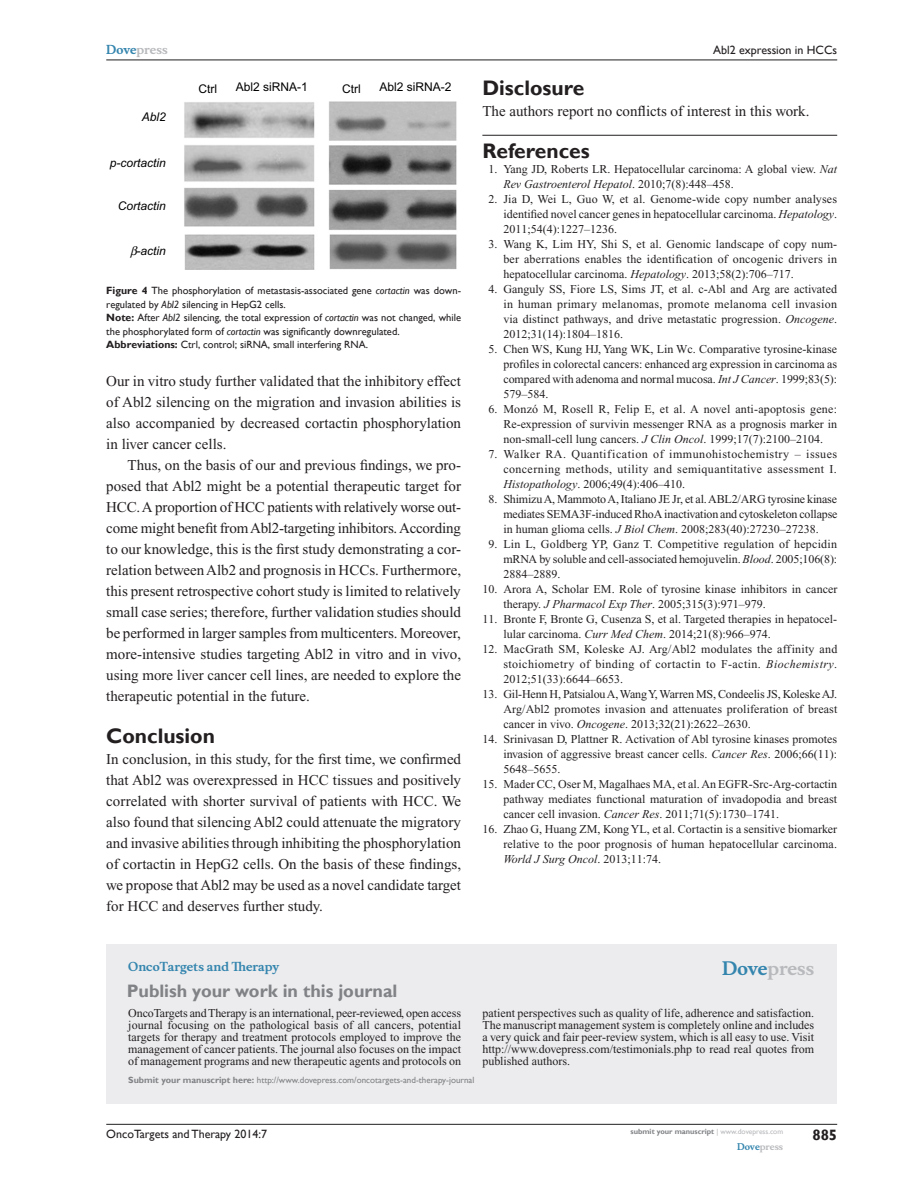
<style>
.page{position:relative;width:918px;height:1188px;background:#fff}
.page>*{position:absolute;margin:0;border:0;box-sizing:border-box;transform-origin:0 0}
.RefH{font:700 21px "Gill Sans";color:#231f20}
.PromBx-H1{font:700 18px "Gill Sans";color:#808285}
.PromBx-Brand{font:700 18px "Musee";color:#b8b9bc}
.Tx{font:15px/21px "Times New Roman";color:#231f20;text-align:justify}
.TxF{font:15px/21px "Times New Roman";color:#231f20;text-align:justify}
.t1{font:700 15px "Gill Sans";color:#231f20}
.RefNL2{font:12px/15px "Times New Roman";color:#231f20;text-align:justify}
.PromBx-Tx{font:12px/12px "Times New Roman";color:#231f20;text-align:justify}
.t2{font:12px "Gill Sans";color:#231f20}
.t3{font:italic 12px "Arial";color:#000}
.t4{font:12px "Arial";color:#000}
.PromBx-JrnlName{font:700 12px "Musee";color:#3485ae}
.t5{font:700 12px "Musee";color:#b8b9bc}
.FC{font:10.5px/13.5px "Gill Sans";color:#231f20}
.PromBx-SubmitMssWebA{font:9px "Gill Sans";color:#808285}
.t6{font:700 9px "Musee";color:#b8b9bc}
.t7{font:700 7.5px "Gill Sans";color:#808285}
.s1{color:#3485ae}
.s2{font-weight:700}
.s3{font-style:italic}
.s4{font-weight:400;color:#b8b9bc}
</style>
<div class="page">
<div style="left:106px;top:944px;width:731px;height:159px;background:#ececee"></div>
<hr style="left:106px;top:1124px;width:731px;height:1px;background:#231f20">
<hr style="left:106px;top:60px;width:731px;height:1px;background:#231f20">
<hr style="left:482px;top:135px;width:355px;height:1px;background:#231f20">
<img style="left:184px;top:101px;width:273px;height:168px">
<p class="t5" style="left:106px;top:43px;width:63px"><span class="s1">Dove</span>press</p>
<p class="t3" style="left:142px;top:110px;width:26px">Abl2</p>
<p class="t4" style="left:198px;top:82px;width:20px">Ctrl</p>
<p class="t4" style="left:236px;top:80px;width:74px">Abl2 siRNA-1</p>
<p class="t4" style="left:342px;top:82px;width:20px">Ctrl</p>
<p class="t4" style="left:380px;top:80px;width:74px">Abl2 siRNA-2</p>
<p class="t3" style="left:110px;top:155px;width:58px">p-cortactin</p>
<p class="t3" style="left:118px;top:199px;width:50px">Cortactin</p>
<p class="t3" style="left:137px;top:244px;width:31px">-actin</p>
<p class="FC" style="left:106px;top:284px;width:356px"><span class="s2">Figure 4</span> The phosphorylation of metastasis-associated gene <span class="s3">cortactin</span> was down&shy;regulated by <span class="s3">Abl2</span> silencing in HepG2 cells.</p>
<p class="FC" style="left:106px;top:311px;width:356px"><span class="s2">Note:</span> After <span class="s3">Abl2</span> silencing, the total expression of <span class="s3">cortactin</span> was not changed, while the phosphorylated form of <span class="s3">cortactin</span> was significantly downregulated.</p>
<p class="FC" style="left:106px;top:338px;width:263px"><span class="s2">Abbreviations:</span> Ctrl, control; siRNA, small interfering RNA.</p>
<p class="Tx" style="left:106px;top:371px;width:356px">Our in vitro study further validated that the inhibitory effect of Abl2 silencing on the migration and invasion abilities is also accompanied by decreased cortactin phosphorylation in liver cancer cells.</p>
<p class="Tx" style="left:106px;top:455px;width:356px;text-indent:21px">Thus, on the basis of our and previous findings, we pro&shy;posed that Abl2 might be a potential therapeutic target for HCC. A proportion of HCC patients with relatively worse out&shy;come might benefit from Abl2-targeting inhibitors. According to our knowledge, this is the first study demonstrating a cor&shy;relation between Alb2 and prognosis in HCCs. Furthermore, this present retrospective cohort study is limited to relatively small case series; therefore, further validation studies should be performed in larger samples from multicenters. Moreover, more-intensive studies targeting Abl2 in vitro and in vivo, using more liver cancer cell lines, are needed to explore the therapeutic potential in the future.</p>
<h1 class="RefH" style="left:106px;top:724px;width:110px">Conclusion</h1>
<p class="TxF" style="left:106px;top:749px;width:356px">In conclusion, in this study, for the first time, we confirmed that Abl2 was overexpressed in HCC tissues and positively correlated with shorter survival of patients with HCC. We also found that silencing Abl2 could attenuate the migratory and invasive abilities through inhibiting the phosphorylation of cortactin in HepG2 cells. On the basis of these findings, we propose that Abl2 may be used as a novel candidate target for HCC and deserves further study.</p>
<p class="PromBx-JrnlName" style="left:128px;top:959px;width:152px">OncoTargets and Therapy</p>
<p class="PromBx-H1" style="left:127px;top:980px;width:272px">Publish your work in this journal</p>
<p class="t2" style="left:713px;top:43px;width:126px">Abl2 expression in HCCs</p>
<h1 class="RefH" style="left:482px;top:76px;width:103px">Disclosure</h1>
<p class="TxF" style="left:482px;top:101px;width:329px">The authors report no conflicts of interest in this work.</p>
<p class="RefH" style="left:482px;top:139px;width:109px">References</p>
<p class="RefNL2" style="left:503px;top:162px;width:335px;text-indent:-15px">1. Yang JD, Roberts LR. Hepatocellular carcinoma: A global view. <span class="s3">Nat<br>Rev Gastroenterol Hepatol</span>. 2010;7(8):448–458.</p>
<p class="RefNL2" style="left:503px;top:192px;width:335px;text-indent:-15px">2. Jia D, Wei L, Guo W, et al. Genome-wide copy number analyses identified novel cancer genes in hepatocellular carcinoma. <span class="s3">Hepatology</span>.<br>2011;54(4):1227–1236.</p>
<p class="RefNL2" style="left:503px;top:237px;width:335px;text-indent:-15px">3. Wang K, Lim HY, Shi S, et al. Genomic landscape of copy num&shy;ber aberrations enables the identification of oncogenic drivers in hepatocellular carcinoma. <span class="s3">Hepatology</span>. 2013;58(2):706–717.</p>
<p class="RefNL2" style="left:503px;top:282px;width:335px;text-indent:-15px">4. Ganguly SS, Fiore LS, Sims JT, et al. c-Abl and Arg are activated in human primary melanomas, promote melanoma cell invasion via distinct pathways, and drive metastatic progression. <span class="s3">Oncogene</span>.<br>2012;31(14):1804–1816.</p>
<p class="RefNL2" style="left:503px;top:342px;width:335px;text-indent:-15px">5. Chen WS, Kung HJ, Yang WK, Lin Wc. Comparative tyrosine-kinase profiles in colorectal cancers: enhanced arg expression in carcinoma as compared with adenoma and normal mucosa. <span class="s3">Int J Cancer</span>. 1999;83(5):<br>579–584.</p>
<p class="RefNL2" style="left:503px;top:402px;width:335px;text-indent:-15px">6. Monzó M, Rosell R, Felip E, et al. A novel anti-apoptosis gene:<br>Re-expression of survivin messenger RNA as a prognosis marker in non-small-cell lung cancers. <span class="s3">J Clin Oncol</span>. 1999;17(7):2100–2104.</p>
<p class="RefNL2" style="left:503px;top:447px;width:335px;text-indent:-15px">7. Walker RA. Quantification of immunohistochemistry – issues concerning methods, utility and semiquantitative assessment I.<br><span class="s3">Histopathology</span>. 2006;49(4):406–410.</p>
<p class="RefNL2" style="left:503px;top:492px;width:336px;text-indent:-15px">8. Shimizu A, Mammoto A, Italiano JE Jr, et al. ABL2/ARG tyrosine kinase mediates SEMA3F-induced RhoA inactivation and cytoskeleton collapse in human glioma cells. <span class="s3">J Biol Chem</span>. 2008;283(40):27230–27238.</p>
<p class="RefNL2" style="left:503px;top:537px;width:335px;text-indent:-15px">9. Lin L, Goldberg YP, Ganz T. Competitive regulation of hepcidin mRNA by soluble and cell-associated hemojuvelin. <span class="s3">Blood</span>. 2005;106(8):<br>2884–2889.</p>
<p class="RefNL2" style="left:503px;top:582px;width:336px;text-indent:-21px">10. Arora A, Scholar EM. Role of tyrosine kinase inhibitors in cancer therapy. <span class="s3">J Pharmacol Exp Ther</span>. 2005;315(3):971–979.</p>
<p class="RefNL2" style="left:503px;top:612px;width:335px;text-indent:-21px">11. Bronte F, Bronte G, Cusenza S, et al. Targeted therapies in hepatocel&shy;lular carcinoma. <span class="s3">Curr Med Chem</span>. 2014;21(8):966–974.</p>
<p class="RefNL2" style="left:503px;top:642px;width:335px;text-indent:-21px">12. MacGrath SM, Koleske AJ. Arg/Abl2 modulates the affinity and stoichiometry of binding of cortactin to F-actin. <span class="s3">Biochemistry</span>.<br>2012;51(33):6644–6653.</p>
<p class="RefNL2" style="left:503px;top:687px;width:335px;text-indent:-21px">13. Gil-Henn H, Patsialou A, Wang Y, Warren MS, Condeelis JS, Koleske AJ.<br>Arg/Abl2 promotes invasion and attenuates proliferation of breast cancer in vivo. <span class="s3">Oncogene</span>. 2013;32(21):2622–2630.</p>
<p class="RefNL2" style="left:503px;top:732px;width:335px;text-indent:-21px">14. Srinivasan D, Plattner R. Activation of Abl tyrosine kinases promotes invasion of aggressive breast cancer cells. <span class="s3">Cancer Res</span>. 2006;66(11):<br>5648–5655.</p>
<p class="RefNL2" style="left:503px;top:777px;width:335px;text-indent:-21px">15. Mader CC, Oser M, Magalhaes MA, et al. An EGFR-Src-Arg-cortactin pathway mediates functional maturation of invadopodia and breast cancer cell invasion. <span class="s3">Cancer Res</span>. 2011;71(5):1730–1741.</p>
<p class="RefNL2" style="left:503px;top:822px;width:335px;text-indent:-21px">16. Zhao G, Huang ZM, Kong YL, et al. Cortactin is a sensitive biomarker relative to the poor prognosis of human hepatocellular carcinoma.<br><span class="s3">World J Surg Oncol</span>. 2013;11:74.</p>
<p class="PromBx-Brand" style="left:722px;top:958px;width:94px"><span class="s1">Dove</span>press</p>
<p class="PromBx-Tx" style="left:128px;top:1007px;width:334px">OncoTargets and Therapy is an international, peer-reviewed, open access journal focusing on the pathological basis of all cancers, potential targets for therapy and treatment protocols employed to improve the management of cancer patients. The journal also focuses on the impact of management programs and new therapeutic agents and protocols on</p>
<p class="PromBx-Tx" style="left:482px;top:1007px;width:333px">patient perspectives such as quality of life, adherence and satisfaction.<br>The manuscript management system is completely online and includes a very quick and fair peer-review system, which is all easy to use. Visit http://www.dovepress.com/testimonials.php to read real quotes from published authors.</p>
<p class="PromBx-SubmitMssWebA" style="left:128px;top:1075px;width:348px"><span class="s2">Submit your manuscript here:</span> http://www.dovepress.com/oncotargets-and-therapy-journal</p>
<p class="t2" style="left:106px;top:1127px;width:162px">OncoTargets and Therapy 2014:7</p>
<p class="t7" style="left:631px;top:1127px;width:154px">submit your manuscript <span class="s4">| www.dovepress.com</span></p>
<p class="t6" style="left:737px;top:1141px;width:48px"><span class="s1">Dove</span>press</p>
<p class="t1" style="left:812px;top:1126px;width:26px">885</p>
</div>
